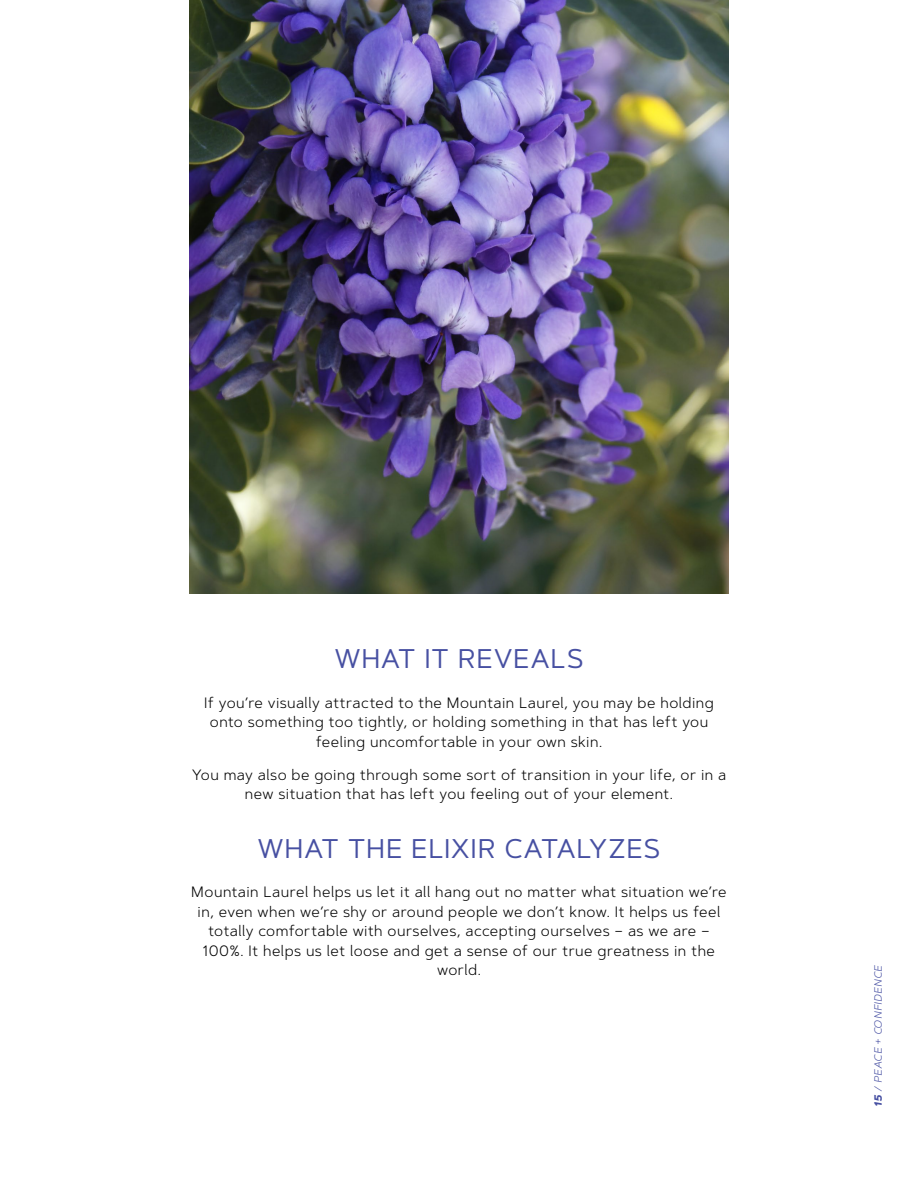
<style>
.page{position:relative;width:918px;height:1188px;background:#fff}
.page>*{position:absolute;margin:0;border:0;box-sizing:border-box;transform-origin:0 0}
.t1{font:27px "Artegra Sans";letter-spacing:.02em;color:#4750a2}
.t2{font:300 15px/19.5px "Artegra Sans";letter-spacing:.03em;color:#000;text-align:center}
.t3{font:italic 300 10.5px "Artegra Sans";color:#4750a2}
.s1{font-weight:700}
</style>
<div class="page">
<img style="left:189px;top:0;width:540px;height:594px">
<h1 class="t1" style="left:334px;top:640px;width:251px">WHAT IT REVEALS</h1>
<p class="t2" style="left:204px;top:692px;width:511px">If you’re visually attracted to the Mountain Laurel, you may be holding onto something too tightly, or holding something in that has left you feeling uncomfortable in your own skin.</p>
<p class="t2" style="left:192px;top:764px;width:536px">You may also be going through some sort of transition in your life, or in a new situation that has left you feeling out of your element.</p>
<h1 class="t1" style="left:258px;top:830px;width:404px">WHAT THE ELIXIR CATALYZES</h1>
<p class="t2" style="left:191px;top:882px;width:537px">Mountain Laurel helps us let it all hang out no matter what situation we’re in, even when we’re shy or around people we don’t know. It helps us feel totally comfortable with ourselves, accepting ourselves – as we are – 100%. It helps us let loose and get a sense of our true greatness in the world.</p>
<p class="t3" style="left:871px;top:1107px;width:143px;rotate:-90deg"><span class="s1">15</span> / PEACE + CONFIDENCE</p>
</div>
